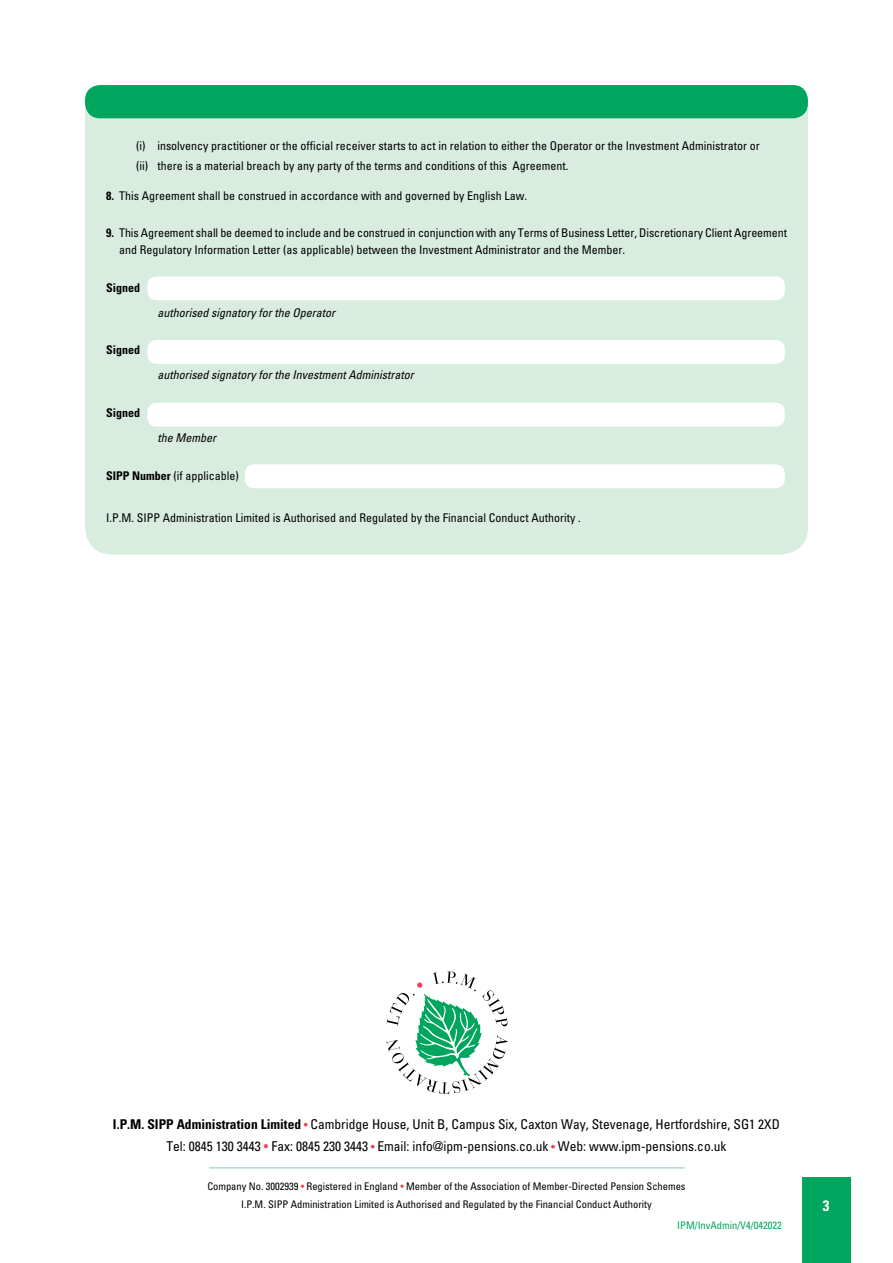
<style>
.page{position:relative;width:893px;height:1263px;background:#fff}
.page>*{position:absolute;margin:0;border:0;box-sizing:border-box;transform-origin:0 0}
.t1{font:700 condensed 15px "Univers";color:#fff}
.t2{font:condensed 13.5px/22.2px "Univers";color:#000;text-align:center}
.t3{font:condensed 12px/20.7px "Univers";color:#000}
.t4{font:italic condensed 12px "Univers";color:#000}
.t5{font:700 condensed 12px "Univers";color:#000}
.t6{font:condensed 10.5px/18px "Univers";color:#000;text-align:center}
.t7{font:condensed 10.5px "Univers";color:#00a65e}
.s1{font-weight:700}
.s2{font-size:12px;color:#ef4056}
.s3{color:#ef4056}
</style>
<div class="page">
<div style="left:802px;top:1178px;width:48px;height:85px;background:#00a65e"></div>
<div style="left:85px;top:118px;width:723px;height:436px;background:#d8ede0;border-radius:27px"></div>
<div style="left:85px;top:98px;width:723px;height:78px;background:#d8ede0"></div>
<div style="left:85px;top:85px;width:723px;height:33px;background:#00a65e;border-radius:15px"></div>
<div style="left:147px;top:276px;width:638px;height:24px;background:#fff;border-radius:9px"></div>
<div style="left:147px;top:340px;width:638px;height:24px;background:#fff;border-radius:9px"></div>
<div style="left:147px;top:403px;width:638px;height:23px;background:#fff;border-radius:9px"></div>
<div style="left:245px;top:464px;width:540px;height:24px;background:#fff;border-radius:9px"></div>
<svg style="left:386px;top:971px;width:122px;height:123px"></svg>
<hr style="left:209px;top:1167px;width:476px;height:1px;background:#85caa5">
<p class="t3" style="left:136px;top:135px;width:625px">(i) insolvency practitioner or the official receiver starts to act in relation to either the Operator or the Investment Administrator or (ii) there is a material breach by any party of the terms and conditions of this Agreement.</p>
<p class="t3" style="left:106px;top:185px;width:422px"><span class="s1">8.</span> This Agreement shall be construed in accordance with and governed by English Law.</p>
<p class="t3" style="left:119px;top:225px;width:669px;line-height:16.5px;text-indent:-13px"><span class="s1">9.</span> This Agreement shall be deemed to include and be construed in conjunction with any Terms of Business Letter, Discretionary Client Agreement and Regulatory Information Letter (as applicable) between the Investment Administrator and the Member.</p>
<p class="t5" style="left:106px;top:280px;width:36px">Signed</p>
<p class="t4" style="left:157px;top:305px;width:179px">authorised signatory for the Operator</p>
<p class="t5" style="left:106px;top:343px;width:36px">Signed</p>
<p class="t4" style="left:157px;top:368px;width:258px">authorised signatory for the Investment Administrator</p>
<p class="t5" style="left:106px;top:406px;width:36px">Signed</p>
<p class="t4" style="left:157px;top:430px;width:60px">the Member</p>
<p class="t3" style="left:106px;top:465px;width:134px"><span class="s1">SIPP Number</span> (if applicable)</p>
<p class="t3" style="left:106px;top:507px;width:476px">I.P.M. SIPP Administration Limited is Authorised and Regulated by the Financial Conduct Authority .</p>
<p class="t2" style="left:113px;top:1112px;width:668px"><span class="s1">I.P.M. SIPP Administration Limited</span> <span class="s2">•</span> Cambridge House, Unit B, Campus Six, Caxton Way, Stevenage, Hertfordshire, SG1 2XD<br>Tel: 0845 130 3443 <span class="s3">•</span> Fax: 0845 230 3443 <span class="s2">•</span> Email: info@ipm-pensions.co.uk <span class="s2">•</span> Web: www.ipm-pensions.co.uk</p>
<p class="t6" style="left:207px;top:1176px;width:480px">Company No. 3002939 <span class="s3">•</span> Registered in England <span class="s3">•</span> Member of the Association of Member-Directed Pension Schemes<br>I.P.M. SIPP Administration Limited is Authorised and Regulated by the Financial Conduct Authority</p>
<p class="t7" style="left:677px;top:1218px;width:106px">IPM/InvAdmin/V4/042022</p>
<p class="t1" style="left:823px;top:1196px;width:8px">3</p>
</div>
